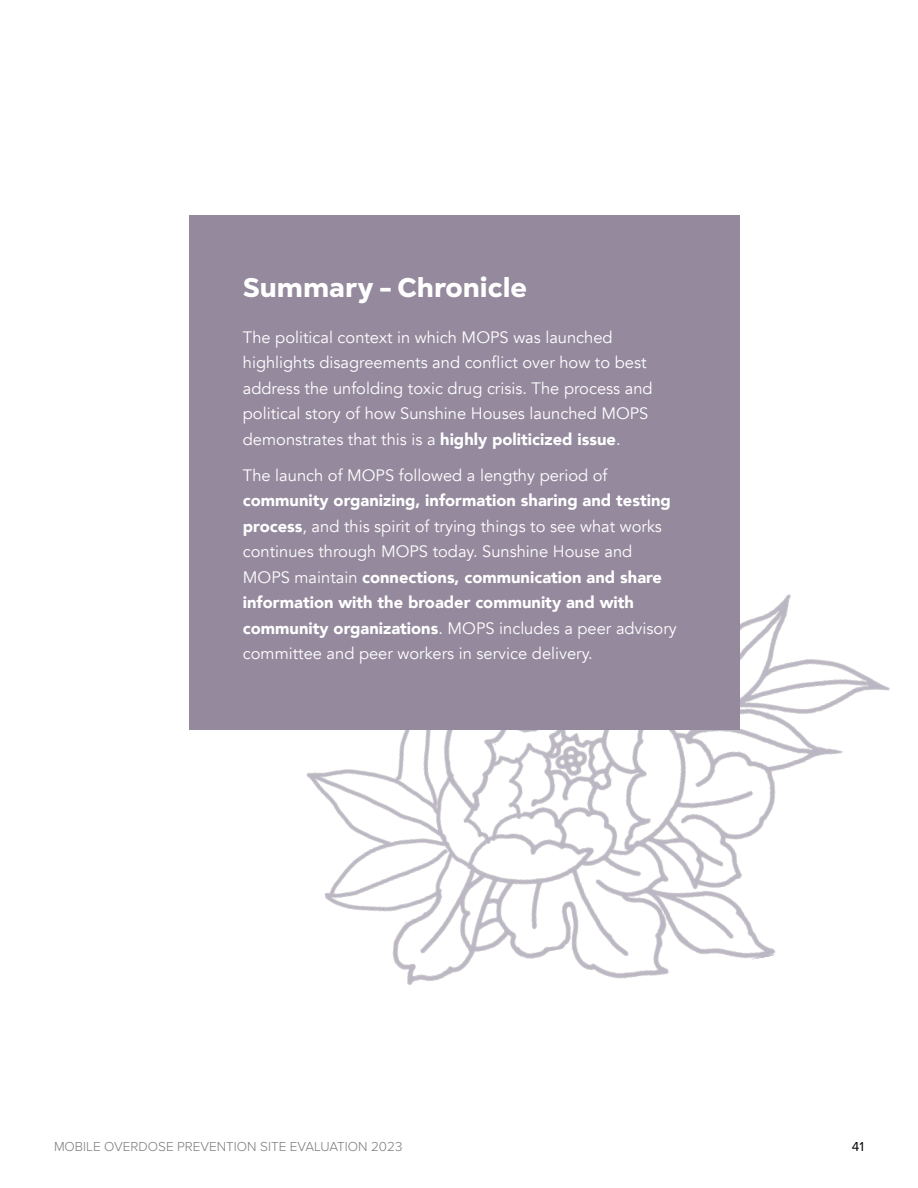
<style>
.page{position:relative;width:918px;height:1188px;background:#fff}
.page>*{position:absolute;margin:0;border:0;box-sizing:border-box;transform-origin:0 0}
.t1{font:800 27px "Gogh";color:#fff}
.t2{font:16.5px/25.5px "Avenir";color:#fff}
.t3{font:300 13.5px "Proxima Nova";color:#797a7d}
.t4{font:13.5px "Proxima Nova";color:#000}
.s1{font-weight:900}
</style>
<div class="page">
<img style="left:306px;top:594px;width:584px;height:391px">
<div style="left:189px;top:215px;width:551px;height:515px;background:#94899d"></div>
<h1 class="t1" style="left:243px;top:270px;width:286px">Summary - Chronicle</h1>
<p class="t2" style="left:243px;top:325px;width:411px">The political context in which MOPS was launched highlights disagreements and conflict over how to best address the unfolding toxic drug crisis. The process and political story of how Sunshine Houses launched MOPS demonstrates that this is a <span class="s1">highly politicized issue</span>.</p>
<p class="t2" style="left:243px;top:463px;width:366px">The launch of MOPS followed a lengthy period of</p>
<p class="t2" style="left:243px;top:488px;width:435px"><span class="s1">community organizing, information sharing and testing process</span>, and this spirit of trying things to see what works continues through MOPS today. Sunshine House and MOPS maintain <span class="s1">connections, communication and share information with the broader community and with community organizations</span>. MOPS includes a peer advisory committee and peer workers in service delivery.</p>
<p class="t3" style="left:54px;top:1137px;width:350px">MOBILE OVERDOSE PREVENTION SITE EVALUATION 2023</p>
<p class="t4" style="left:852px;top:1137px;width:14px">41</p>
</div>
